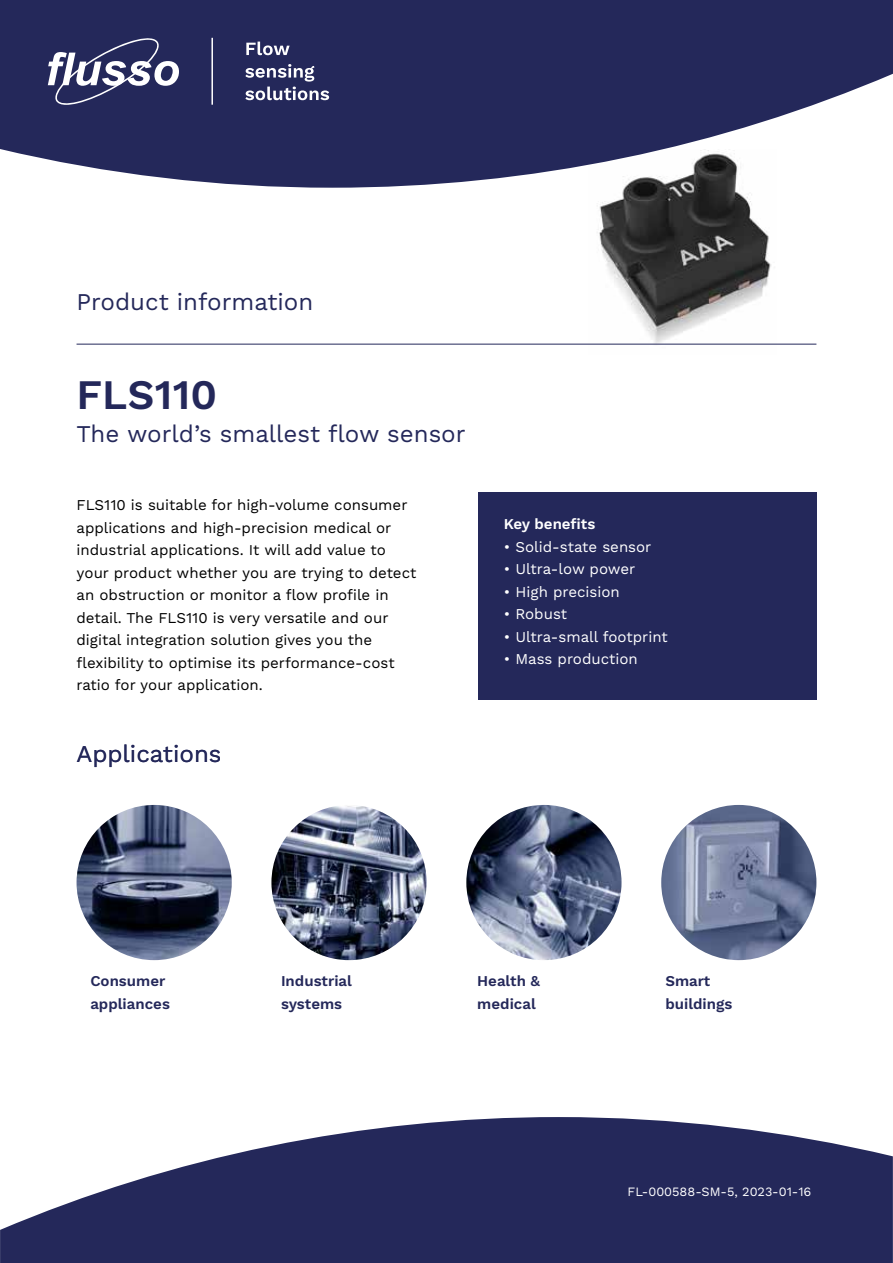
<style>
.page{position:relative;width:893px;height:1263px;background:#fff}
.page>*{position:absolute;margin:0;border:0;box-sizing:border-box;transform-origin:0 0}
.t1{font:600 42px "Work Sans";color:#24285a}
.t2{font:24px "Work Sans";color:#24285a}
.t3{font:15px/22.5px "Work Sans";color:#000}
.t4{font:15px "Work Sans";color:#fff}
.t5{font:600 15px/22.5px "Work Sans";color:#24285a}
.t6{font:600 15px "Work Sans";color:#fff}
.t7{font:12.75px "Work Sans";color:#fff}
</style>
<div class="page">
<img style="left:588px;top:188px;width:188px;height:156px">
<div style="left:478px;top:492px;width:338px;height:208px;background:#24285a"></div>
<hr style="left:77px;top:344px;width:739px;height:1px;background:#24285a">
<img style="left:77px;top:805px;width:155px;height:155px;border-radius:78px">
<img style="left:271px;top:805px;width:156px;height:155px;border-radius:78px">
<img style="left:466px;top:805px;width:155px;height:155px;border-radius:78px">
<img style="left:661px;top:805px;width:155px;height:155px;border-radius:78px">
<svg style="left:0;top:0;width:893px;height:188px;fill:#24285a"></svg>
<svg style="left:48px;top:34px;width:131px;height:71px"></svg>
<svg style="left:246px;top:42px;width:44px;height:13px"></svg>
<svg style="left:245px;top:64px;width:84px;height:36px"></svg>
<hr style="left:211px;top:38px;width:2px;height:67px;background:#fff">
<svg style="left:0;top:1117px;width:893px;height:146px;fill:#24285a"></svg>
<h2 class="t2" style="left:77px;top:287px;width:238px">Product information</h2>
<h1 class="t1" style="left:77px;top:370px;width:142px">FLS110</h1>
<h2 class="t2" style="left:77px;top:419px;width:391px">The world’s smallest flow sensor</h2>
<p class="t3" style="left:77px;top:494px;width:341px">FLS110 is suitable for high-volume consumer applications and high-precision medical or industrial applications. It will add value to your product whether you are trying to detect an obstruction or monitor a flow profile in detail. The FLS110 is very versatile and our digital integration solution gives you the flexibility to optimise its performance-cost ratio for your application.</p>
<h2 class="t2" style="left:77px;top:739px;width:146px">Applications</h2>
<p class="t6" style="left:504px;top:515px;width:93px">Key benefits</p>
<p class="t4" style="left:504px;top:538px;width:149px">• Solid-state sensor</p>
<p class="t4" style="left:504px;top:560px;width:133px">• Ultra-low power</p>
<p class="t4" style="left:504px;top:583px;width:117px">• High precision</p>
<p class="t4" style="left:504px;top:605px;width:65px">• Robust</p>
<p class="t4" style="left:504px;top:628px;width:165px">• Ultra-small footprint</p>
<p class="t4" style="left:504px;top:650px;width:136px">• Mass production</p>
<p class="t5" style="left:90px;top:971px;width:81px">Consumer appliances</p>
<p class="t5" style="left:281px;top:971px;width:72px">Industrial systems</p>
<p class="t5" style="left:477px;top:971px;width:64px">Health &amp; medical</p>
<p class="t5" style="left:665px;top:971px;width:69px">Smart buildings</p>
<p class="t7" style="left:628px;top:1184px;width:185px">FL-000588-SM-5, 2023-01-16</p>
</div>
